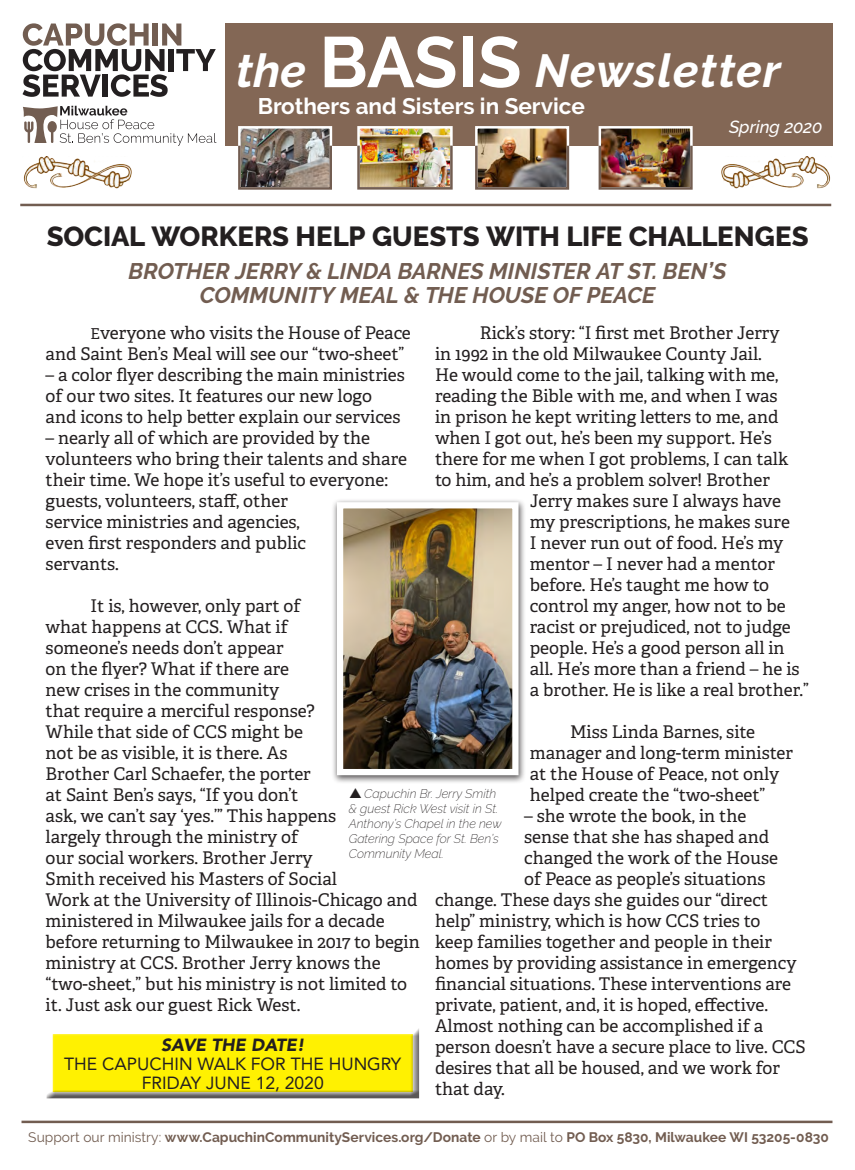
<style>
.page{position:relative;width:855px;height:1170px;background:#fff}
.page>*{position:absolute;margin:0;border:0;box-sizing:border-box;transform-origin:0 0}
.t1{font:italic 700 46.25px "Raleway";letter-spacing:.025em;color:#fff}
.Subhead{font:800 27.5px "Raleway";letter-spacing:-.005em;color:#231f20}
.Subhead-2{font:italic 700 22.5px/23.8px "Raleway";color:#725d51;text-align:center}
.t2{font:700 22.5px "Raleway";color:#fff}
.t3{font:17.5px/21px "Adelle";color:#231f20}
.t4{font:17.5px "Avenir LT Std";color:#231f20}
.t5{font:italic 900 17.5px "Avenir LT Std";color:#231f20}
.Subhead-3{font:italic 500 17.5px "Raleway";letter-spacing:-.005em;color:#fff}
.Body_Copy{font:700 13.75px "Raleway";color:#725d51}
.t6{font:italic 200 12.5px/15px "Raleway";color:#231f20}
.s1{font-style:normal;font-size:71.25px}
.s2{font-size:15px}
.s3{font-weight:400}
</style>
<div class="page">
<div style="left:225px;top:23px;width:607px;height:123px;background:#836755"></div>
<svg style="left:22px;top:23px;width:194px;height:74px"></svg>
<svg style="left:23px;top:106px;width:193px;height:40px"></svg>
<img style="left:241px;top:129px;width:88px;height:58px">
<div style="left:238px;top:126px;width:94px;height:64px;border:2px solid #fff"></div>
<img style="left:360px;top:129px;width:90px;height:58px">
<div style="left:357px;top:126px;width:96px;height:64px;border:2px solid #fff"></div>
<img style="left:478px;top:129px;width:88px;height:58px">
<div style="left:475px;top:126px;width:94px;height:64px;border:2px solid #fff"></div>
<img style="left:602px;top:129px;width:88px;height:58px">
<div style="left:599px;top:126px;width:94px;height:64px;border:2px solid #fff"></div>
<div style="left:238px;top:144px;width:94px;height:46px;border:2px solid #725d51"></div>
<div style="left:357px;top:144px;width:96px;height:46px;border:2px solid #725d51"></div>
<div style="left:475px;top:144px;width:94px;height:46px;border:2px solid #725d51"></div>
<div style="left:599px;top:144px;width:94px;height:46px;border:2px solid #725d51"></div>
<img style="left:23px;top:157px;width:109px;height:32px">
<img style="left:721px;top:157px;width:110px;height:32px">
<hr style="left:22px;top:1121px;width:810px;height:2px;background:#725d51">
<hr style="left:20px;top:204px;width:811px;height:2px;background:#725d51">
<div style="left:331px;top:498px;width:196px;height:287px;background:#231f20;opacity:.75"></div>
<img style="left:344px;top:509px;width:168px;height:259px">
<div style="left:337px;top:502px;width:182px;height:273px;border:6px solid #fff"></div>
<div style="left:42px;top:1028px;width:377px;height:70px;background:#231f20;opacity:.75"></div>
<p class="t1" style="left:236px;top:44px;width:546px">the <span class="s1">BASIS</span> Newsletter</p>
<p class="t2" style="left:258px;top:93px;width:328px">Brothers and Sisters in Service</p>
<p class="Subhead-3" style="left:729px;top:117px;width:95px">Spring 2020</p>
<p class="Subhead" style="left:47px;top:221px;width:764px">SOCIAL WORKERS HELP GUESTS WITH LIFE CHALLENGES</p>
<p class="Subhead-2" style="left:129px;top:259px;width:599px">BROTHER JERRY &amp; LINDA BARNES MINISTER AT ST. BEN’S<br>COMMUNITY MEAL &amp; THE HOUSE OF PEACE</p>
<p class="t3" style="left:46px;top:323px;width:367px;text-indent:45px"><span class="s2">E</span>veryone who visits the House of Peace and Saint Ben’s Meal will see our “two-sheet”</p>
<p class="t3" style="left:46px;top:365px;width:361px">– a color flyer describing the main ministries of our two sites. It features our new logo and icons to help better explain our services</p>
<p class="t3" style="left:46px;top:428px;width:363px">– nearly all of which are provided by the volunteers who bring their talents and share their time. We hope it’s useful to everyone: guests, volunteers, staff, other<br>service ministries and agencies,<br>even first responders and public<br>servants.</p>
<p class="t3" style="left:46px;top:596px;width:376px;text-indent:45px">It is, however, only part of<br>what happens at CCS. What if<br>someone’s needs don’t appear<br>on the flyer? What if there are<br>new crises in the community<br>that require a merciful response?<br>While that side of CCS might be<br>not be as visible, it is there. As<br>Brother Carl Schaefer, the porter<br>at Saint Ben’s says, “If you don’t<br>ask, we can’t say ‘yes.’” This happens<br>largely through the ministry of<br>our social workers. Brother Jerry<br>Smith received his Masters of Social<br>Work at the University of Illinois-Chicago and ministered in Milwaukee jails for a decade before returning to Milwaukee in 2017 to begin ministry at CCS. Brother Jerry knows the “two-sheet,” but his ministry is not limited to it. Just ask our guest Rick West.</p>
<p class="t3" style="left:480px;top:323px;width:301px">Rick’s story: “I first met Brother Jerry</p>
<p class="t3" style="left:435px;top:344px;width:328px">in 1992 in the old Milwaukee County Jail.</p>
<p class="t3" style="left:435px;top:365px;width:345px">He would come to the jail, talking with me,</p>
<p class="t3" style="left:435px;top:386px;width:344px">reading the Bible with me, and when I was</p>
<p class="t3" style="left:435px;top:407px;width:345px">in prison he kept writing letters to me, and</p>
<p class="t3" style="left:435px;top:428px;width:338px">when I got out, he’s been my support. He’s</p>
<p class="t3" style="left:435px;top:449px;width:355px">there for me when I got problems, I can talk</p>
<p class="t3" style="left:435px;top:470px;width:336px">to him, and he’s a problem solver! Brother</p>
<p class="t3" style="left:530px;top:491px;width:253px">Jerry makes sure I always have</p>
<p class="t3" style="left:530px;top:512px;width:262px">my prescriptions, he makes sure</p>
<p class="t3" style="left:530px;top:533px;width:255px">I never run out of food. He’s my</p>
<p class="t3" style="left:530px;top:554px;width:247px">mentor – I never had a mentor</p>
<p class="t3" style="left:530px;top:575px;width:241px">before. He’s taught me how to</p>
<p class="t3" style="left:530px;top:596px;width:257px">control my anger, how not to be</p>
<p class="t3" style="left:530px;top:617px;width:263px">racist or prejudiced, not to judge</p>
<p class="t3" style="left:530px;top:638px;width:256px">people. He’s a good person all in</p>
<p class="t3" style="left:530px;top:659px;width:271px">all. He’s more than a friend – he is</p>
<p class="t3" style="left:530px;top:680px;width:281px">a brother. He is like a real brother.”</p>
<p class="t3" style="left:530px;top:722px;width:265px;text-indent:40px">Miss Linda Barnes, site manager and long-term minister at the House of Peace, not only helped create the “two-sheet”</p>
<p class="t3" style="left:524px;top:806px;width:224px">– she wrote the book, in the</p>
<p class="t3" style="left:524px;top:827px;width:246px">sense that she has shaped and</p>
<p class="t3" style="left:524px;top:848px;width:255px">changed the work of the House</p>
<p class="t3" style="left:524px;top:869px;width:243px">of Peace as people’s situations</p>
<p class="t3" style="left:435px;top:890px;width:335px">change. These days she guides our “direct</p>
<p class="t3" style="left:435px;top:911px;width:327px">help” ministry, which is how CCS tries to</p>
<p class="t3" style="left:435px;top:932px;width:339px">keep families together and people in their</p>
<p class="t3" style="left:435px;top:953px;width:363px">homes by providing assistance in emergency</p>
<p class="t3" style="left:435px;top:974px;width:358px">financial situations. These interventions are</p>
<p class="t3" style="left:435px;top:995px;width:335px">private, patient, and, it is hoped, effective.</p>
<p class="t3" style="left:435px;top:1016px;width:330px">Almost nothing can be accomplished if a</p>
<p class="t3" style="left:435px;top:1037px;width:372px">person doesn’t have a secure place to live. CCS</p>
<p class="t3" style="left:435px;top:1058px;width:347px">desires that all be housed, and we work for</p>
<p class="t3" style="left:435px;top:1079px;width:72px">that day.</p>
<p class="t6" style="left:349px;top:786px;width:154px;text-indent:15px">Capuchin Br. Jerry Smith &amp; guest Rick West visit in St.<br>Anthony’s Chapel in the new<br>Gatering Space for St. Ben’s<br>Community Meal.</p>
<p class="t5" style="left:161px;top:1034px;width:145px">SAVE THE DATE!</p>
<p class="t4" style="left:64px;top:1054px;width:339px">THE CAPUCHIN WALK FOR THE HUNGRY</p>
<p class="t4" style="left:142px;top:1072px;width:183px">FRIDAY JUNE 12, 2020</p>
<p class="Body_Copy" style="left:28px;top:1129px;width:802px"><span class="s3">Support our ministry:</span> www.CapuchinCommunityServices.org/Donate <span class="s3">or by mail to</span> PO Box 5830, Milwaukee WI 53205-0830</p>
</div>
